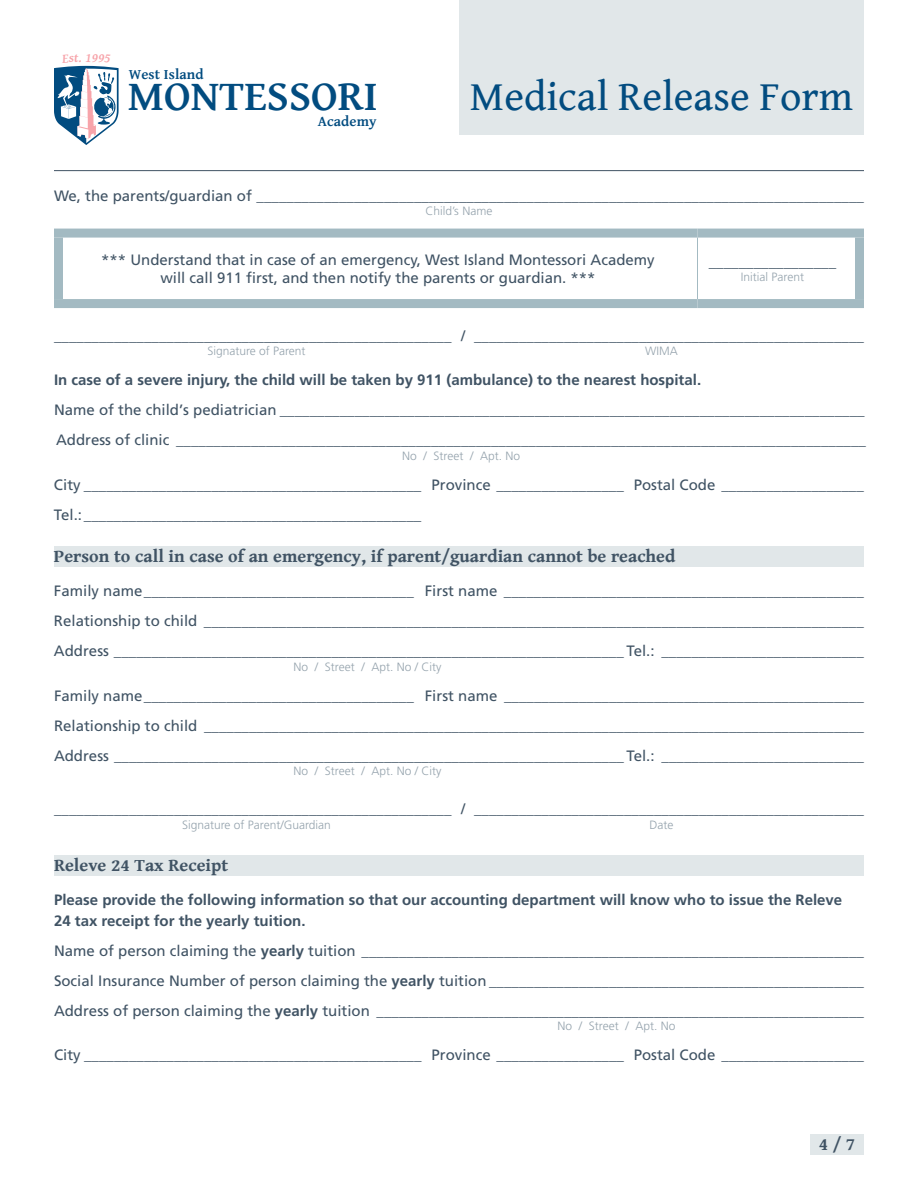
<style>
.page{position:relative;width:918px;height:1188px;background:#fff}
.page>*{position:absolute;margin:0;border:0;box-sizing:border-box;transform-origin:0 0}
.t1{font:700 42.9px "Gentium Basic";color:#024c80}
.t2{font:42px "Gentium Book Basic";color:#024c80}
.t3{font:700 18px "Gentium Book Basic";color:#405364}
.t4{font:15px/30px "Frutiger";color:#405364;text-align:justify}
.t5{font:700 15px/21px "Frutiger";color:#405364}
.t6{font:700 14.55px "Gentium Basic";letter-spacing:.005em;color:#024c80}
.t7{font:300 12px "Frutiger";color:#95a3ad}
.s1{font-weight:700}
</style>
<div class="page">
<div style="left:459px;top:0;width:405px;height:135px;background:#e1e7e9"></div>
<hr style="left:54px;top:170px;width:810px;height:1px;background:#405364">
<div style="left:54px;top:546px;width:810px;height:21px;background:#e1e7e9"></div>
<div style="left:54px;top:855px;width:810px;height:21px;background:#e1e7e9"></div>
<hr style="left:697px;top:238px;width:1px;height:61px;background:#a3bac2">
<div style="left:54px;top:229px;width:644px;height:9px;background:#a3bac2"></div>
<div style="left:54px;top:238px;width:9px;height:61px;background:#a3bac2"></div>
<div style="left:698px;top:229px;width:166px;height:9px;background:#a3bac2"></div>
<div style="left:855px;top:238px;width:9px;height:61px;background:#a3bac2"></div>
<div style="left:54px;top:299px;width:644px;height:9px;background:#a3bac2"></div>
<div style="left:698px;top:299px;width:166px;height:9px;background:#a3bac2"></div>
<div style="left:810px;top:1134px;width:54px;height:21px;background:#e1e7e9"></div>
<svg style="left:54px;top:65px;width:65px;height:80px"></svg>
<p class="t6" style="left:129px;top:63px;width:76px">West Island</p>
<h1 class="t1" style="left:128px;top:64px;width:252px">MONTESSORI</h1>
<p class="t6" style="left:318px;top:110px;width:60px">Academy</p>
<h2 class="t2" style="left:470px;top:66px;width:385px">Medical Release Form</h2>
<p class="t4" style="left:54px;top:180px;width:812px">We, the parents/guardian of _________________________________________________________________________________</p>
<p class="t7" style="left:426px;top:204px;width:68px">Child’s Name</p>
<p class="t4" style="left:101px;top:251px;width:555px;line-height:18px;text-align:center">*** Understand that in case of an emergency, West Island Montessori Academy will call 911 first, and then notify the parents or guardian. ***</p>
<p class="t4" style="left:709px;top:247px;width:129px">_________________</p>
<p class="t7" style="left:741px;top:270px;width:65px">Initial Parent</p>
<p class="t4" style="left:54px;top:321px;width:811px">_____________________________________________________ / ____________________________________________________</p>
<p class="t7" style="left:207px;top:345px;width:100px">Signature of Parent</p>
<p class="t7" style="left:645px;top:345px;width:34px">WIMA</p>
<p class="t5" style="left:54px;top:370px;width:649px">In case of a severe injury, the child will be taken by 911 (ambulance) to the nearest hospital.</p>
<p class="t4" style="left:54px;top:395px;width:814px">Name of the child’s pediatrician ______________________________________________________________________________<br>Address of clinic ____________________________________________________________________________________________</p>
<p class="t7" style="left:402px;top:449px;width:120px">No / Street / Apt. No</p>
<p class="t4" style="left:54px;top:469px;width:811px">City _____________________________________________ Province _________________ Postal Code ___________________<br>Tel.: _____________________________________________</p>
<p class="t3" style="left:54px;top:542px;width:623px">Person to call in case of an emergency, if parent/guardian cannot be reached</p>
<p class="t4" style="left:54px;top:576px;width:811px">Family name ____________________________________ First name ________________________________________________ Relationship to child ________________________________________________________________________________________ Address ____________________________________________________________________ Tel.: ___________________________</p>
<p class="t7" style="left:294px;top:660px;width:149px">No / Street / Apt. No / City</p>
<p class="t4" style="left:54px;top:680px;width:811px">Family name____________________________________ First name ________________________________________________ Relationship to child ________________________________________________________________________________________ Address ____________________________________________________________________ Tel.: ___________________________</p>
<p class="t7" style="left:294px;top:764px;width:149px">No / Street / Apt. No / City</p>
<p class="t4" style="left:54px;top:794px;width:811px">_____________________________________________________ / ____________________________________________________</p>
<p class="t7" style="left:182px;top:818px;width:150px">Signature of Parent/Guardian</p>
<p class="t7" style="left:650px;top:818px;width:25px">Date</p>
<p class="t3" style="left:54px;top:851px;width:176px">Releve 24 Tax Receipt</p>
<p class="t5" style="left:54px;top:889px;width:790px">Please provide the following information so that our accounting department will know who to issue the Releve<br>24 tax receipt for the yearly tuition.</p>
<p class="t4" style="left:54px;top:936px;width:811px">Name of person claiming the <span class="s1">yearly</span> tuition ___________________________________________________________________ Social Insurance Number of person claiming the <span class="s1">yearly</span> tuition __________________________________________________ Address of person claiming the <span class="s1">yearly</span> tuition _________________________________________________________________</p>
<p class="t7" style="left:558px;top:1020px;width:119px">No / Street / Apt. No</p>
<p class="t4" style="left:54px;top:1040px;width:811px">City _____________________________________________ Province _________________ Postal Code ___________________</p>
<p class="t3" style="left:819px;top:1130px;width:38px">4 / 7</p>
</div>
